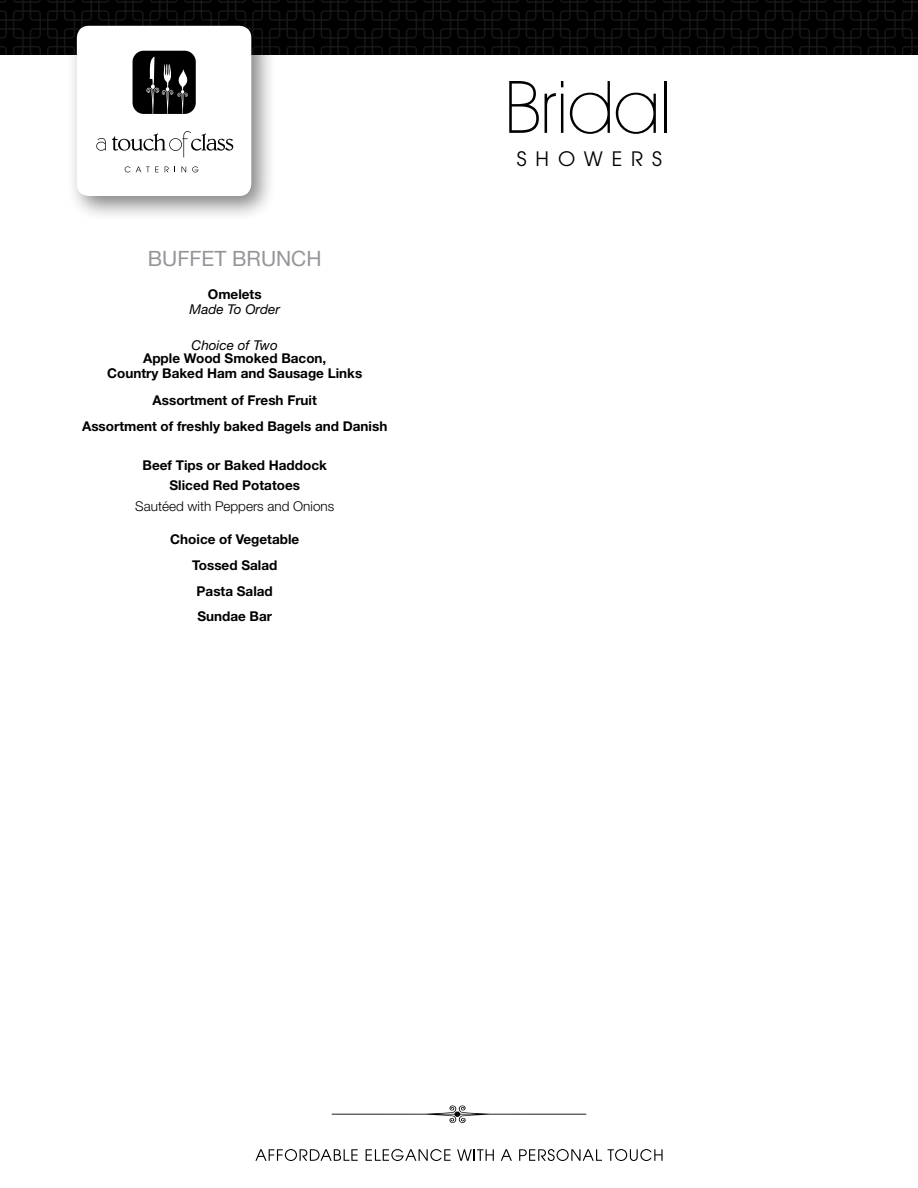
<style>
.page{position:relative;width:918px;height:1188px;background:#fff}
.page>*{position:absolute;margin:0;border:0;box-sizing:border-box;transform-origin:0 0}
.t1{font:200 72.9px "Avant Garde IT Cby BT";color:#000}
.t2{font:21px "Helvetica Neue";color:#939598}
.t3{font:19.8px "Avant Garde";letter-spacing:.45em;color:#000}
.t4{font:700 13.5px/25.8px "Helvetica Neue";color:#000;text-align:center}
.t5{font:300 13.5px "Helvetica Neue";color:#000}
.t6{font:italic 13.5px "Helvetica Neue";color:#000}
</style>
<div class="page">
<div style="left:65px;top:14px;width:211px;height:207px;background:#000;opacity:.5"></div>
<div style="left:77px;top:26px;width:174px;height:170px;background:#fff;border-radius:12px"></div>
<svg style="left:0;top:0;width:918px;height:114px"></svg>
<svg style="left:125px;top:166px;width:5px;height:6px"></svg>
<svg style="left:136px;top:167px;width:22px;height:5px"></svg>
<svg style="left:165px;top:167px;width:4px;height:5px"></svg>
<svg style="left:182px;top:167px;width:4px;height:5px"></svg>
<svg style="left:192px;top:166px;width:6px;height:6px"></svg>
<svg style="left:96px;top:138px;width:10px;height:13px"></svg>
<svg style="left:112px;top:131px;width:121px;height:26px"></svg>
<svg style="left:255px;top:1149px;width:103px;height:12px"></svg>
<svg style="left:366px;top:1149px;width:85px;height:12px"></svg>
<svg style="left:457px;top:1149px;width:37px;height:12px"></svg>
<svg style="left:501px;top:1149px;width:11px;height:12px"></svg>
<svg style="left:519px;top:1149px;width:83px;height:12px"></svg>
<svg style="left:608px;top:1149px;width:55px;height:12px"></svg>
<svg style="left:332px;top:1105px;width:254px;height:18px"></svg>
<h2 class="t2" style="left:148px;top:246px;width:175px">BUFFET BRUNCH</h2>
<p class="t4" style="left:208px;top:281px;width:55px">Omelets</p>
<p class="t6" style="left:190px;top:301px;width:92px">Made To Order</p>
<p class="t6" style="left:192px;top:337px;width:88px">Choice of Two</p>
<p class="t4" style="left:107px;top:350px;width:257px;line-height:15px">Apple Wood Smoked Bacon,<br>Country Baked Ham and Sausage Links</p>
<p class="t4" style="left:82px;top:387px;width:307px">Assortment of Fresh Fruit<br>Assortment of freshly baked Bagels and Danish</p>
<p class="t4" style="left:143px;top:455px;width:186px;line-height:20.4px">Beef Tips or Baked Haddock<br>Sliced Red Potatoes</p>
<p class="t5" style="left:135px;top:498px;width:201px">Sautéed with Peppers and Onions</p>
<p class="t4" style="left:170px;top:526px;width:130px">Choice of Vegetable<br>Tossed Salad<br>Pasta Salad<br>Sundae Bar</p>
<h1 class="t1" style="left:504px;top:63px;width:169px">Bridal</h1>
<h3 class="t3" style="left:517px;top:147px;width:147px">SHOWERS</h3>
</div>
